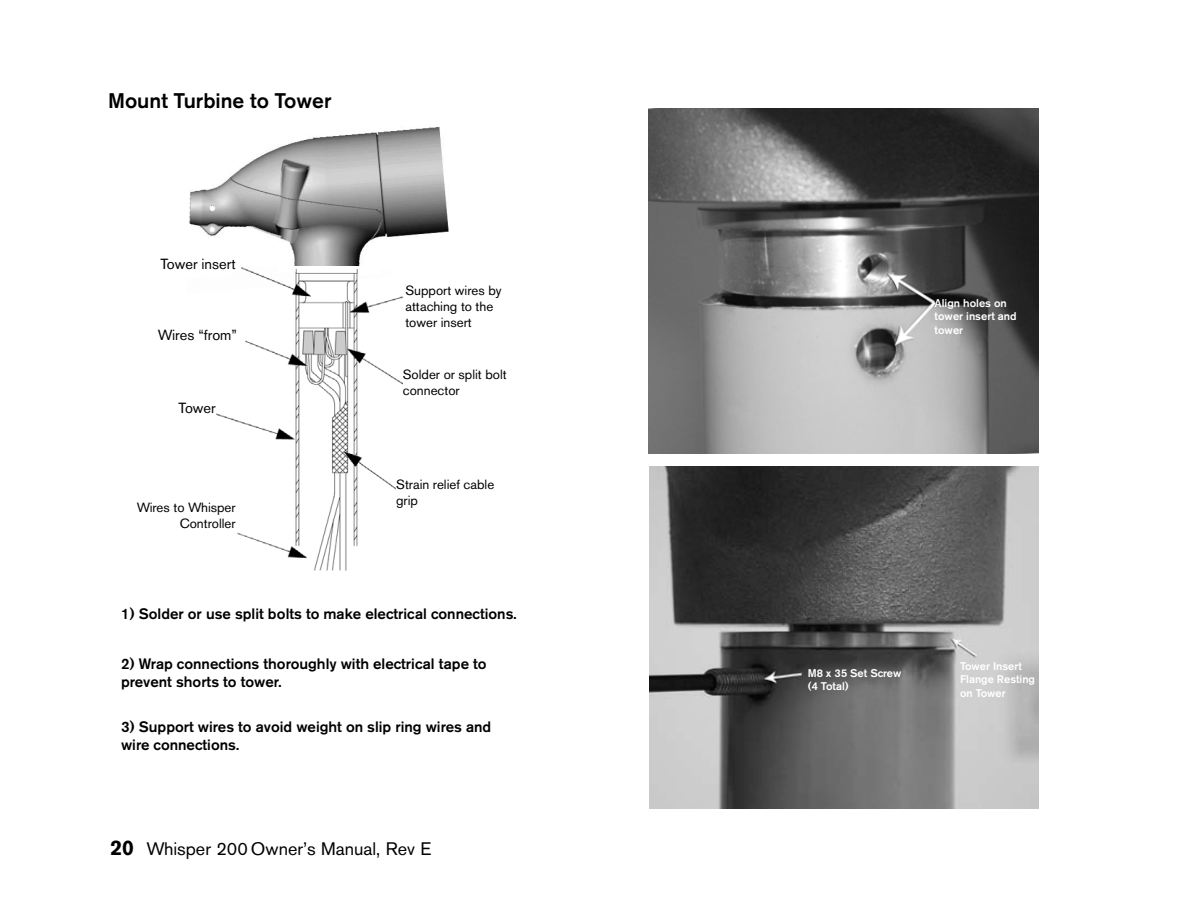
<style>
.page{position:relative;width:1188px;height:918px;background:#fff}
.page>*{position:absolute;margin:0;border:0;box-sizing:border-box;transform-origin:0 0}
.t1{font:500 21px "Akzidenz Grotesk BE";color:#000}
.t2{font:18px "Akzidenz Grotesk BE";color:#000}
.t3{font:500 15px/18px "Akzidenz Grotesk BE";color:#000}
.t4{font:14.55px "Akzidenz Grotesk BE";color:#000}
.t5{font:13.2px/15.9px "Akzidenz Grotesk BE";color:#000}
.t6{font:500 11.1px/13.4px "Akzidenz Grotesk BE";color:#fff}
.s1{font-weight:700;font-size:21px}
</style>
<div class="page">
<img style="left:189px;top:127px;width:260px;height:139px">
<img style="left:216px;top:267px;width:188px;height:304px">
<div style="left:403px;top:369px;width:113px;height:60px;background:#fff"></div>
<div style="left:396px;top:479px;width:106px;height:37px;background:#fff"></div>
<img style="left:649px;top:109px;width:389px;height:345px">
<img style="left:650px;top:466px;width:388px;height:343px">
<h1 class="t1" style="left:108px;top:88px;width:225px">Mount Turbine to Tower</h1>
<p class="t4" style="left:161px;top:255px;width:77px">Tower insert</p>
<p class="t4" style="left:158px;top:326px;width:81px">Wires “from”</p>
<p class="t4" style="left:179px;top:399px;width:39px">Tower</p>
<p class="t5" style="left:137px;top:499px;width:100px;text-align:right">Wires to Whisper<br>Controller</p>
<p class="t5" style="left:405px;top:283px;width:98px">Support wires by attaching to the tower insert</p>
<p class="t5" style="left:403px;top:366px;width:105px">Solder or split bolt connector</p>
<p class="t5" style="left:396px;top:477px;width:100px">Strain relief cable grip</p>
<p class="t3" style="left:121px;top:605px;width:397px">1) Solder or use split bolts to make electrical connections.</p>
<p class="t3" style="left:121px;top:654px;width:367px">2) Wrap connections thoroughly with electrical tape to prevent shorts to tower.</p>
<p class="t3" style="left:121px;top:718px;width:372px">3) Support wires to avoid weight on slip ring wires and wire connections.</p>
<p class="t2" style="left:110px;top:838px;width:322px"><span class="s1">20</span> Whisper 200 Owner’s Manual, Rev E</p>
<p class="t6" style="left:935px;top:296px;width:84px">Align holes on tower insert and tower</p>
<p class="t6" style="left:808px;top:667px;width:95px">M8 x 35 Set Screw (4 Total)</p>
<p class="t6" style="left:960px;top:659px;width:77px">Tower Insert<br>Flange Resting on Tower</p>
</div>
